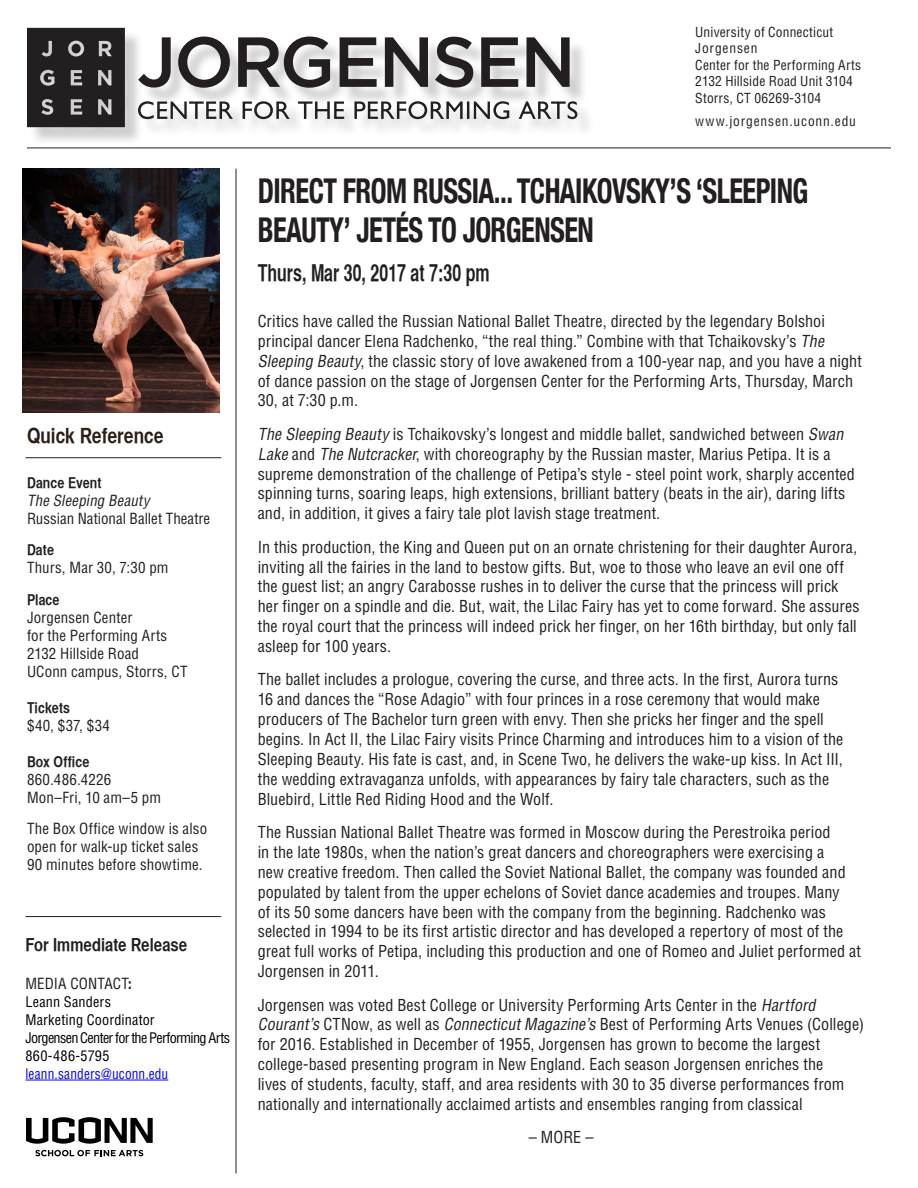
<style>
.page{position:relative;width:918px;height:1188px;background:#fff}
.page>*{position:absolute;margin:0;border:0;box-sizing:border-box;transform-origin:0 0}
.t1{font:700 condensed 34.2px/39px "Helvetica Neue";letter-spacing:-.02em;color:#231f20;scale:.83 1}
.t2{font:23.4px "Helvetica CY Bold";color:#231f20;scale:.83 1}
.t3{font:21px "Helvetica CY Bold";color:#2b1e17}
.t4{font:18px "Helvetica CY Bold";color:#231f20}
.t5{font:condensed 16.2px/19.8px "Helvetica LT Std";letter-spacing:.005em;color:#231f20}
.t6{font:condensed 15px/18px "Helvetica LT Std";letter-spacing:.01em;color:#231f20}
.t7{font:condensed 14.25px/18px "Helvetica LT Std";letter-spacing:.005em;color:#000}
.t8{font:condensed 13.5px/16.5px "Helvetica LT Std";letter-spacing:.015em;color:#231f20}
.t9{font:condensed 13.5px "Helvetica LT Std";letter-spacing:.065em;color:#231f20}
.t10{font:condensed 13.5px "Helvetica LT Std";letter-spacing:.06em;color:#231f20}
.s1{font-family:"Helvetica CY Bold";font-stretch:normal}
.s2{font-style:italic}
.s3{font-family:"Helvetica Neue";font-weight:700}
.s4{color:#00f}
</style>
<div class="page">
<hr style="left:26px;top:1080px;width:142px;height:1px;background:#00f">
<hr style="left:26px;top:457px;width:195px;height:1px;background:#2b1e17">
<hr style="left:27px;top:148px;width:864px;height:1px;background:#2b1e17">
<hr style="left:26px;top:916px;width:195px;height:1px;background:#2b1e17">
<hr style="left:236px;top:169px;width:1px;height:1004px;background:#2b1e17">
<div style="left:29px;top:30px;width:115px;height:116px;background:#231f20;opacity:.22"></div>
<svg style="left:27px;top:28px;width:98px;height:99px;background:#363233"></svg>
<div style="left:141px;top:104px;width:454px;height:34px;background:#f7f7f7"></div>
<svg style="left:138px;top:101px;width:439px;height:18px"></svg>
<div style="left:142px;top:39px;width:446px;height:67px;background:#231f20;opacity:.22"></div>
<svg style="left:138px;top:37px;width:432px;height:51px"></svg>
<svg style="left:26px;top:1117px;width:127px;height:27px"></svg>
<svg style="left:35px;top:1150px;width:108px;height:6px"></svg>
<img style="left:23px;top:169px;width:197px;height:244px">
<p class="t3" style="left:27px;top:423px;width:138px">Quick Reference</p>
<p class="t6" style="left:27px;top:473px;width:185px"><span class="s1">Dance Event<br></span><span class="s2">The Sleeping Beauty<br></span>Russian National Ballet Theatre</p>
<p class="t6" style="left:27px;top:541px;width:143px"><span class="s1">Date<br></span>Thurs, Mar 30, 7:30 pm</p>
<p class="t6" style="left:27px;top:590px;width:162px"><span class="s1">Place<br></span>Jorgensen Center<br>for the Performing Arts<br>2132 Hillside Road<br>UConn campus, Storrs, CT</p>
<p class="t6" style="left:27px;top:698px;width:85px"><span class="s1">Tickets<br></span>$40, $37, $34</p>
<p class="t6" style="left:27px;top:752px;width:136px"><span class="s1">Box Office<br></span>860.486.4226<br>Mon–Fri, 10 am–5 pm</p>
<p class="t6" style="left:27px;top:820px;width:182px">The Box Office window is also open for walk-up ticket sales<br>90 minutes before showtime.</p>
<p class="t4" style="left:26px;top:934px;width:163px">For Immediate Release</p>
<p class="t6" style="left:26px;top:974px;width:108px">MEDIA CONTACT<span class="s3">:</span></p>
<p class="t7" style="left:26px;top:992px;width:206px">Leann Sanders<br>Marketing Coordinator<br>Jorgensen Center for the Performing Arts<br>860-486-5795 <span class="s4">leann.sanders@uconn.edu</span></p>
<p class="t8" style="left:695px;top:23px;width:140px">University of Connecticut</p>
<p class="t10" style="left:695px;top:40px;width:64px">Jorgensen</p>
<p class="t8" style="left:695px;top:56px;width:168px">Center for the Performing Arts</p>
<p class="t8" style="left:695px;top:73px;width:159px">2132 Hillside Road Unit 3104<br>Storrs, CT 06269-3104</p>
<p class="t9" style="left:695px;top:113px;width:162px">www.jorgensen.uconn.edu</p>
<p class="t1" style="left:258px;top:169px;width:665px">DIRECT FROM RUSSIA... TCHAIKOVSKY’S ‘SLEEPING<br>BEAUTY’ JETÉS TO JORGENSEN</p>
<p class="t2" style="left:258px;top:259px;width:281px">Thurs, Mar 30, 2017 at 7:30 pm</p>
<p class="t5" style="left:258px;top:311px;width:606px">Critics have called the Russian National Ballet Theatre, directed by the legendary Bolshoi principal dancer Elena Radchenko, “the real thing.” Combine with that Tchaikovsky’s <span class="s2">The Sleeping Beauty</span>, the classic story of love awakened from a 100-year nap, and you have a night of dance passion on the stage of Jorgensen Center for the Performing Arts, Thursday, March 30, at 7:30 p.m.</p>
<p class="t5" style="left:258px;top:424px;width:599px"><span class="s2">The Sleeping Beauty</span> is Tchaikovsky’s longest and middle ballet, sandwiched between <span class="s2">Swan Lake</span> and <span class="s2">The Nutcracker</span>, with choreography by the Russian master, Marius Petipa. It is a supreme demonstration of the challenge of Petipa’s style - steel point work, sharply accented spinning turns, soaring leaps, high extensions, brilliant battery (beats in the air), daring lifts and, in addition, it gives a fairy tale plot lavish stage treatment.</p>
<p class="t5" style="left:258px;top:537px;width:603px">In this production, the King and Queen put on an ornate christening for their daughter Aurora, inviting all the fairies in the land to bestow gifts. But, woe to those who leave an evil one off the guest list; an angry Carabosse rushes in to deliver the curse that the princess will prick her finger on a spindle and die. But, wait, the Lilac Fairy has yet to come forward. She assures the royal court that the princess will indeed prick her finger, on her 16th birthday, but only fall asleep for 100 years.</p>
<p class="t5" style="left:258px;top:670px;width:587px">The ballet includes a prologue, covering the curse, and three acts. In the first, Aurora turns 16 and dances the “Rose Adagio” with four princes in a rose ceremony that would make producers of The Bachelor turn green with envy. Then she pricks her finger and the spell begins. In Act II, the Lilac Fairy visits Prince Charming and introduces him to a vision of the Sleeping Beauty. His fate is cast, and, in Scene Two, he delivers the wake-up kiss. In Act III, the wedding extravaganza unfolds, with appearances by fairy tale characters, such as the Bluebird, Little Red Riding Hood and the Wolf.</p>
<p class="t5" style="left:258px;top:822px;width:605px">The Russian National Ballet Theatre was formed in Moscow during the Perestroika period<br>in the late 1980s, when the nation’s great dancers and choreographers were exercising a<br>new creative freedom. Then called the Soviet National Ballet, the company was founded and populated by talent from the upper echelons of Soviet dance academies and troupes. Many<br>of its 50 some dancers have been with the company from the beginning. Radchenko was selected in 1994 to be its first artistic director and has developed a repertory of most of the great full works of Petipa, including this production and one of Romeo and Juliet performed at Jorgensen in 2011.</p>
<p class="t5" style="left:258px;top:995px;width:608px">Jorgensen was voted Best College or University Performing Arts Center in the <span class="s2">Hartford Courant’s</span> CTNow, as well as <span class="s2">ConnecticutMagazine’s</span> Best of Performing Arts Venues (College) for 2016. Established in December of 1955, Jorgensen has grown to become the largest college-based presenting program in New England. Each season Jorgensen enriches the<br>lives of students, faculty, staff, and area residents with 30 to 35 diverse performances from nationally and internationally acclaimed artists and ensembles ranging from classical</p>
<p class="t5" style="left:529px;top:1127px;width:66px">– MORE –</p>
</div>
